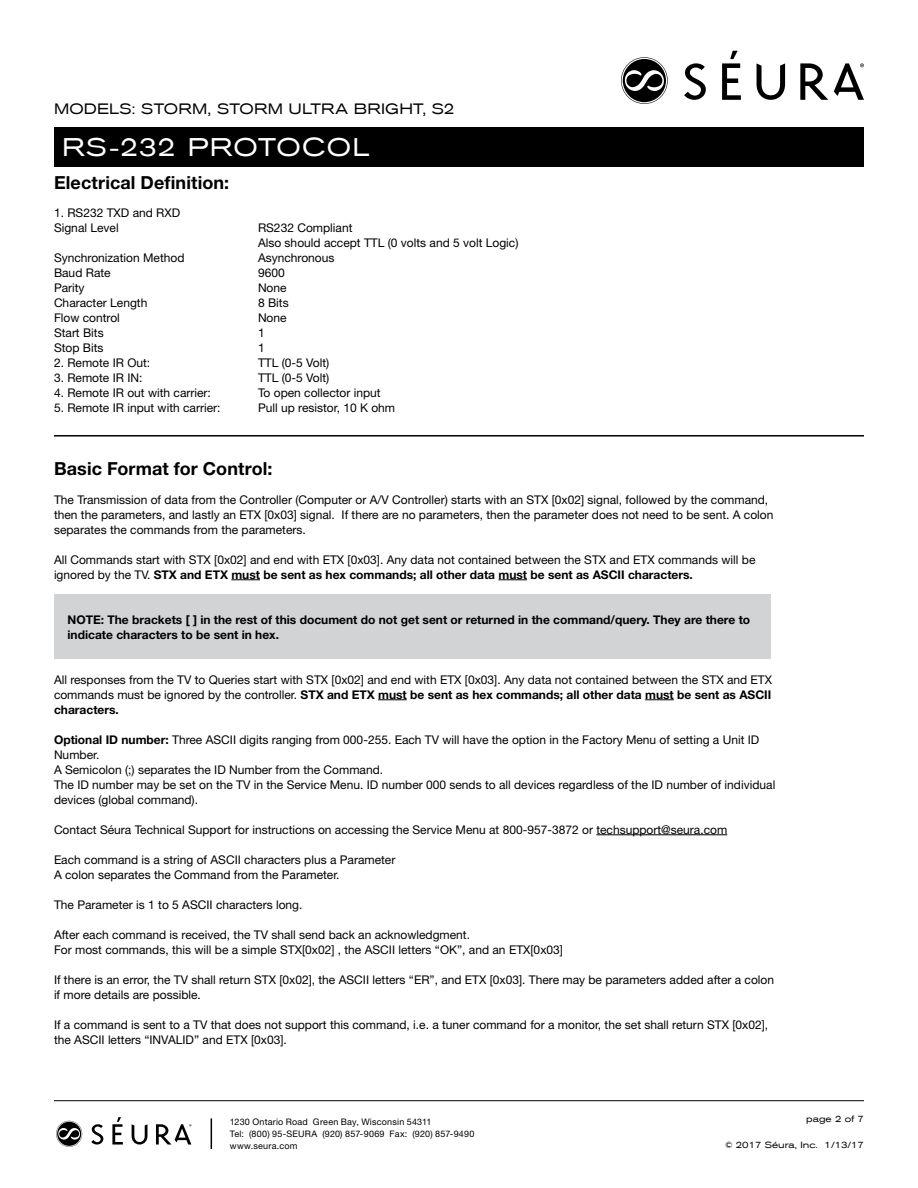
<style>
.page{position:relative;width:918px;height:1188px;background:#fff}
.page>*{position:absolute;margin:0;border:0;box-sizing:border-box;transform-origin:0 0}
.t1{font:expanded 25.5px "Akzidenz Grotesk BE";letter-spacing:.04em;color:#fff}
.t2{font:700 18px "Helvetica Neue LT Std";letter-spacing:.005em;color:#000}
.t3{font:expanded 15px "Akzidenz Grotesk BE";letter-spacing:.015em;color:#000}
.t4{font:12px/15px "Helvetica Neue LT Std";color:#000}
.t5{font:700 12px/15px "Helvetica Neue LT Std";color:#000}
.t6{font:9px/12px "Helvetica Neue LT Std";letter-spacing:.025em;color:#000}
.t7{font:expanded 9px "Akzidenz Grotesk BE";color:#000}
.s1{font-weight:700}
</style>
<div class="page">
<div style="left:54px;top:594px;width:717px;height:65px;background:#d1d3d4"></div>
<svg style="left:621px;top:57px;width:47px;height:47px"></svg>
<svg style="left:684px;top:63px;width:22px;height:37px"></svg>
<svg style="left:800px;top:63px;width:28px;height:37px"></svg>
<svg style="left:757px;top:63px;width:28px;height:37px"></svg>
<svg style="left:722px;top:51px;width:19px;height:49px"></svg>
<svg style="left:834px;top:63px;width:30px;height:37px"></svg>
<svg style="left:231px;top:579px;width:29px;height:1px"></svg>
<svg style="left:498px;top:579px;width:29px;height:1px"></svg>
<svg style="left:378px;top:699px;width:29px;height:1px"></svg>
<svg style="left:645px;top:699px;width:29px;height:1px"></svg>
<hr style="left:596px;top:834px;width:131px;height:1px;background:#000">
<hr style="left:54px;top:435px;width:810px;height:2px;background:#000">
<hr style="left:54px;top:1100px;width:810px;height:1px;background:#000">
<hr style="left:211px;top:1118px;width:1px;height:31px;background:#000">
<svg style="left:56px;top:1121px;width:26px;height:26px"></svg>
<svg style="left:91px;top:1124px;width:12px;height:21px"></svg>
<svg style="left:132px;top:1124px;width:15px;height:21px"></svg>
<svg style="left:112px;top:1117px;width:11px;height:28px"></svg>
<svg style="left:156px;top:1124px;width:35px;height:21px"></svg>
<div style="left:54px;top:127px;width:810px;height:40px;background:#000"></div>
<p class="t3" style="left:54px;top:100px;width:402px">MODELS: STORM, STORM ULTRA BRIGHT, S2</p>
<h1 class="t1" style="left:62px;top:131px;width:308px">RS-232 PROTOCOL</h1>
<h2 class="t2" style="left:54px;top:171px;width:177px">Electrical Definition:</h2>
<p class="t4" style="left:54px;top:205px;width:128px">1. RS232 TXD and RXD<br>Signal Level</p>
<p class="t4" style="left:258px;top:220px;width:262px">RS232 Compliant<br>Also should accept TTL (0 volts and 5 volt Logic)</p>
<p class="t4" style="left:54px;top:250px;width:132px">Synchronization Method</p>
<p class="t4" style="left:258px;top:250px;width:78px">Asynchronous</p>
<p class="t4" style="left:54px;top:265px;width:58px">Baud Rate</p>
<p class="t4" style="left:258px;top:265px;width:28px">9600</p>
<p class="t4" style="left:54px;top:280px;width:32px">Parity</p>
<p class="t4" style="left:258px;top:280px;width:30px">None</p>
<p class="t4" style="left:54px;top:295px;width:95px">Character Length</p>
<p class="t4" style="left:258px;top:295px;width:32px">8 Bits</p>
<p class="t4" style="left:54px;top:310px;width:67px">Flow control</p>
<p class="t4" style="left:258px;top:310px;width:30px">None</p>
<p class="t4" style="left:54px;top:325px;width:51px">Start Bits</p>
<p class="t4" style="left:258px;top:325px;width:8px">1</p>
<p class="t4" style="left:54px;top:340px;width:51px">Stop Bits</p>
<p class="t4" style="left:258px;top:340px;width:8px">1</p>
<p class="t4" style="left:54px;top:355px;width:98px">2. Remote IR Out:</p>
<p class="t4" style="left:258px;top:355px;width:73px">TTL (0-5 Volt)</p>
<p class="t4" style="left:54px;top:370px;width:90px">3. Remote IR IN:</p>
<p class="t4" style="left:258px;top:370px;width:73px">TTL (0-5 Volt)</p>
<p class="t4" style="left:54px;top:385px;width:158px">4. Remote IR out with carrier:</p>
<p class="t4" style="left:258px;top:385px;width:124px">To open collector input</p>
<p class="t4" style="left:54px;top:400px;width:168px">5. Remote IR input with carrier:</p>
<p class="t4" style="left:258px;top:400px;width:139px">Pull up resistor, 10 K ohm</p>
<h2 class="t2" style="left:54px;top:458px;width:220px">Basic Format for Control:</h2>
<p class="t4" style="left:54px;top:492px;width:721px">The Transmission of data from the Controller (Computer or A/V Controller) starts with an STX [0x02] signal, followed by the command, then the parameters, and lastly an ETX [0x03] signal. If there are no parameters, then the parameter does not need to be sent. A colon separates the commands from the parameters.</p>
<p class="t4" style="left:54px;top:552px;width:703px">All Commands start with STX [0x02] and end with ETX [0x03]. Any data not contained between the STX and ETX commands will be ignored by the TV. <span class="s1">STX and ETX must be sent as hex commands; all other data must be sent as ASCII characters.</span></p>
<p class="t5" style="left:68px;top:612px;width:684px">NOTE: The brackets [ ] in the rest of this document do not get sent or returned in the command/query. They are there to indicate characters to be sent in hex.</p>
<p class="t4" style="left:54px;top:672px;width:720px;text-align:justify">All responses from the TV to Queries start with STX [0x02] and end with ETX [0x03]. Any data not contained between the STX and ETX commands must be ignored by the controller. <span class="s1">STX and ETX must be sent as hex commands; all other data must be sent as ASCII characters.</span></p>
<p class="t4" style="left:54px;top:732px;width:723px"><span class="s1">Optional ID number:</span> Three ASCII digits ranging from 000-255. Each TV will have the option in the Factory Menu of setting a Unit ID Number.<br>A Semicolon (;) separates the ID Number from the Command.<br>The ID number may be set on the TV in the Service Menu. ID number 000 sends to all devices regardless of the ID number of individual devices (global command).</p>
<p class="t4" style="left:54px;top:822px;width:675px">Contact Séura Technical Support for instructions on accessing the Service Menu at 800-957-3872 or techsupport@seura.com</p>
<p class="t4" style="left:54px;top:852px;width:343px">Each command is a string of ASCII characters plus a Parameter<br>A colon separates the Command from the Parameter.</p>
<p class="t4" style="left:54px;top:897px;width:250px">The Parameter is 1 to 5 ASCII characters long.</p>
<p class="t4" style="left:54px;top:927px;width:511px">After each command is received, the TV shall send back an acknowledgment.<br>For most commands, this will be a simple STX[0x02] , the ASCII letters “OK”, and an ETX[0x03]</p>
<p class="t4" style="left:54px;top:972px;width:722px">If there is an error, the TV shall return STX [0x02], the ASCII letters “ER”, and ETX [0x03]. There may be parameters added after a colon if more details are possible.</p>
<p class="t4" style="left:54px;top:1017px;width:716px">If a command is sent to a TV that does not support this command, i.e. a tuner command for a monitor, the set shall return STX [0x02], the ASCII letters “INVALID” and ETX [0x03].</p>
<p class="t6" style="left:230px;top:1116px;width:203px">1230 Ontario Road Green Bay, Wisconsin 54311</p>
<p class="t7" style="left:806px;top:1114px;width:59px">page 2 of 7</p>
<p class="t6" style="left:230px;top:1128px;width:246px">Tel: (800) 95-SEURA (920) 857-9069 Fax: (920) 857-9490 www.seura.com</p>
<p class="t7" style="left:725px;top:1139px;width:140px">© 2017 Séura, Inc. 1/13/17</p>
</div>
